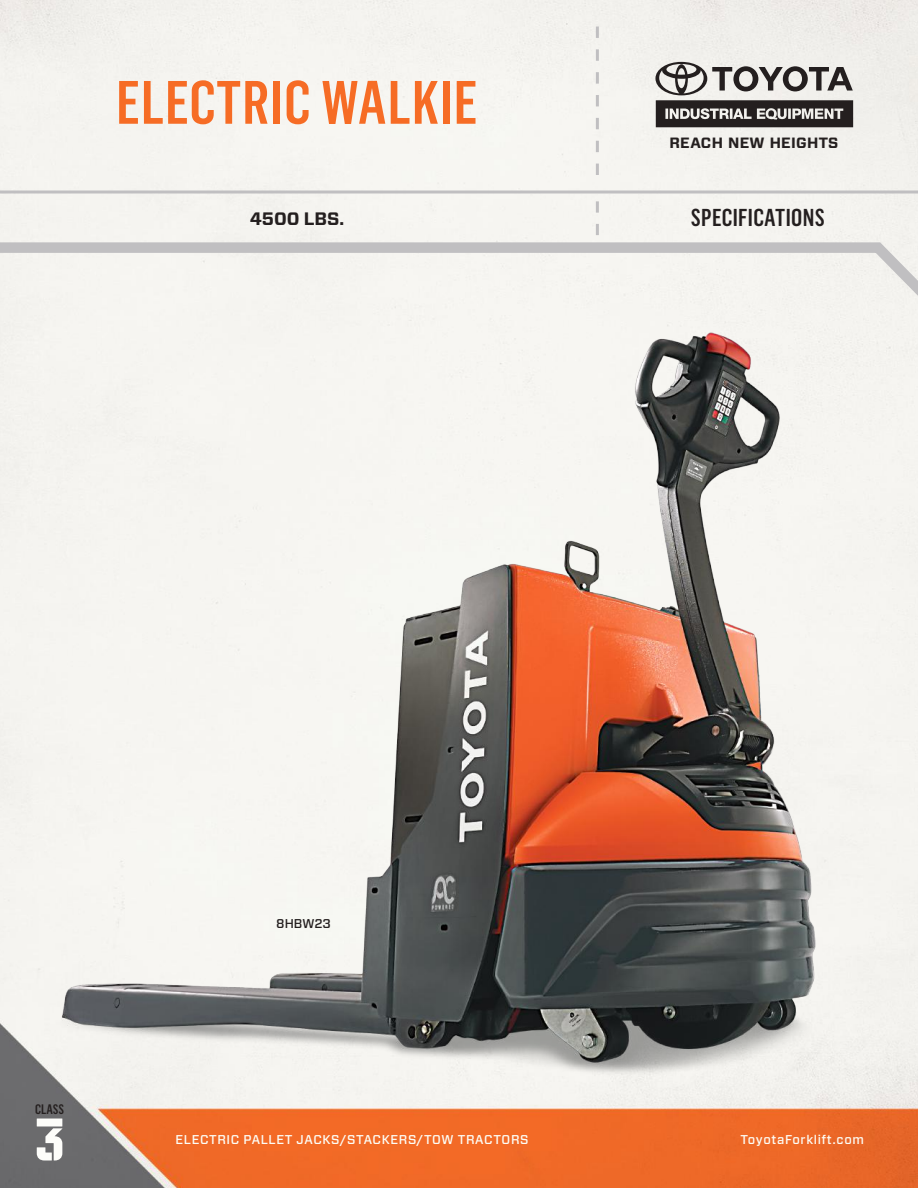
<style>
.page{position:relative;width:918px;height:1188px;background:#fff}
.page>*{position:absolute;margin:0;border:0;box-sizing:border-box;transform-origin:0 0}
.t1{font:500 60px "Flama Condensed";letter-spacing:.015em;color:#f66c25}
.t2{font:60px "Numbers Prospekt";color:#fdfdfa}
.t3{font:500 24px "Flama Condensed";letter-spacing:.015em;color:#241f1f}
.t4{font:700 18px "Forza";color:#241f1f}
.t5{font:700 14.85px "Forza";letter-spacing:.02em;color:#241f1f}
.t6{font:500 13.5px "Flama Condensed";color:#241f1f}
.t7{font:500 12.75px "Forza";letter-spacing:.05em;color:#fdfdf6}
.t8{font:500 12.75px "Forza";color:#241f1f}
</style>
<div class="page">
<img style="left:0;top:0;width:918px;height:1188px">
<svg style="left:596px;top:27px;width:3px;height:148px"></svg>
<svg style="left:596px;top:201px;width:3px;height:34px"></svg>
<svg style="left:0;top:237px;width:918px;height:102px"></svg>
<svg style="left:0;top:190px;width:918px;height:4px;background:#cccbcc"></svg>
<svg style="left:655px;top:62px;width:198px;height:65px;background:#8c8987"></svg>
<img style="left:0;top:278px;width:907px;height:855px">
<h1 class="t1" style="left:116px;top:65px;width:363px">ELECTRIC WALKIE</h1>
<p class="t5" style="left:669px;top:133px;width:170px">REACH NEW HEIGHTS</p>
<h3 class="t4" style="left:250px;top:207px;width:96px">4500 LBS.</h3>
<h2 class="t3" style="left:691px;top:203px;width:135px">SPECIFICATIONS</h2>
<p class="t6" style="left:35px;top:1101px;width:30px">CLASS</p>
<h1 class="t2" style="left:34px;top:1110px;width:32px">3</h1>
<p class="t8" style="left:276px;top:915px;width:56px">8HBW23</p>
<p class="t7" style="left:176px;top:1131px;width:355px">ELECTRIC PALLET JACKS/STACKERS/TOW TRACTORS</p>
<p class="t7" style="left:741px;top:1131px;width:125px">ToyotaForklift.com</p>
</div>
